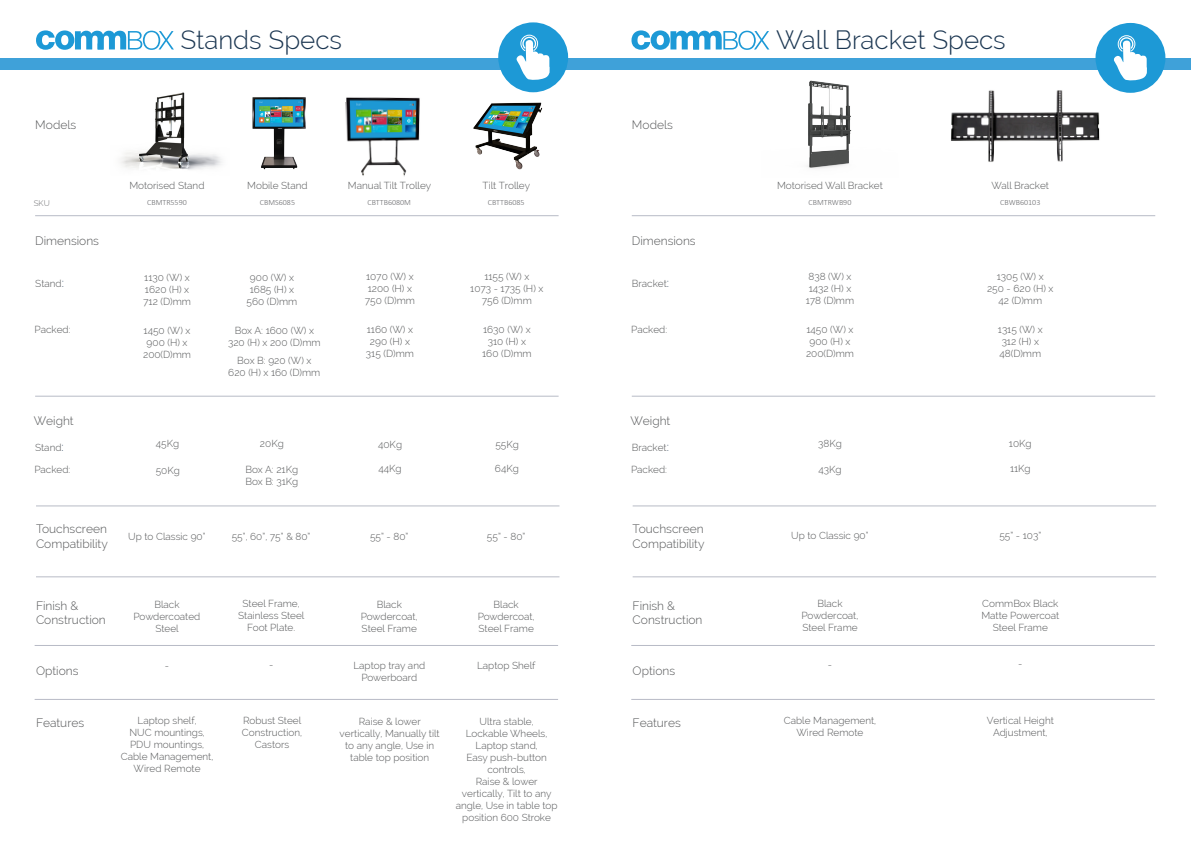
<style>
.page{position:relative;width:1191px;height:842px;background:#fff}
.page>*{position:absolute;margin:0;border:0;box-sizing:border-box;transform-origin:0 0}
.Normal_Para{font:300 26px "Raleway";color:#1c3752}
.Normal_Para-2{font:300 12px/14.4px "Raleway";color:#545557}
.Normal_Para-3{font:300 10px/12px "Raleway";color:#545557;text-align:center}
.Normal_Para-4{font:300 8px "Calibri";color:#6c6d70}
.Normal_Para-5{font:300 8px "Raleway";color:#6c6d70}
.s1{font-size:12px;color:#1c3752}
</style>
<div class="page">
<img style="left:120px;top:92px;width:102px;height:78px">
<svg style="left:36px;top:30px;width:138px;height:20px"></svg>
<hr style="left:35px;top:216px;width:523px;height:1px;background:#b8bbc6">
<hr style="left:35px;top:396px;width:523px;height:1px;background:#b8bbc6">
<hr style="left:36px;top:506px;width:523px;height:1px;background:#b8bbc6">
<hr style="left:36px;top:577px;width:523px;height:1px;background:#b8bbc6">
<hr style="left:35px;top:645px;width:523px;height:1px;background:#b8bbc6">
<hr style="left:35px;top:699px;width:523px;height:1px;background:#b8bbc6">
<img style="left:473px;top:102px;width:70px;height:68px">
<img style="left:252px;top:97px;width:54px;height:73px">
<div style="left:0;top:58px;width:1191px;height:12px;background:#3fa1d9"></div>
<div style="left:498px;top:22px;width:70px;height:70px;background:#1d99d6;border-radius:50%"></div>
<svg style="left:516px;top:34px;width:34px;height:46px"></svg>
<div style="left:1095px;top:23px;width:70px;height:70px;background:#1d99d6;border-radius:50%"></div>
<svg style="left:1114px;top:35px;width:33px;height:46px"></svg>
<svg style="left:631px;top:30px;width:138px;height:20px"></svg>
<hr style="left:632px;top:216px;width:523px;height:1px;background:#b8bbc6">
<hr style="left:632px;top:396px;width:523px;height:1px;background:#b8bbc6">
<hr style="left:632px;top:506px;width:524px;height:1px;background:#b8bbc6">
<hr style="left:632px;top:577px;width:524px;height:1px;background:#b8bbc6">
<hr style="left:631px;top:645px;width:523px;height:1px;background:#b8bbc6">
<hr style="left:631px;top:699px;width:523px;height:1px;background:#b8bbc6">
<img style="left:951px;top:72px;width:155px;height:90px">
<img style="left:807px;top:80px;width:45px;height:89px">
<img style="left:345px;top:97px;width:75px;height:80px">
<p class="Normal_Para" style="left:180px;top:25px;width:163px">Stands Specs</p>
<p class="Normal_Para" style="left:776px;top:25px;width:231px">Wall Bracket Specs</p>
<p class="Normal_Para-2" style="left:35px;top:117px;width:42px">Models</p>
<p class="Normal_Para-2" style="left:632px;top:117px;width:42px">Models</p>
<p class="Normal_Para-3" style="left:129px;top:179px;width:76px">Motorised Stand</p>
<p class="Normal_Para-3" style="left:247px;top:180px;width:62px">Mobile Stand</p>
<p class="Normal_Para-3" style="left:348px;top:180px;width:85px">Manual Tilt Trolley</p>
<p class="Normal_Para-3" style="left:482px;top:180px;width:49px">Tilt Trolley</p>
<p class="Normal_Para-5" style="left:34px;top:199px;width:18px">SKU</p>
<p class="Normal_Para-4" style="left:147px;top:197px;width:41px">CBMTR5590</p>
<p class="Normal_Para-4" style="left:260px;top:198px;width:37px">CBMS6085</p>
<p class="Normal_Para-4" style="left:488px;top:197px;width:38px">CBTTB6085</p>
<p class="Normal_Para-4" style="left:367px;top:197px;width:45px">CBTTB6080M</p>
<p class="Normal_Para-3" style="left:777px;top:180px;width:107px">Motorised Wall Bracket</p>
<p class="Normal_Para-3" style="left:991px;top:180px;width:59px">Wall Bracket</p>
<p class="Normal_Para-4" style="left:808px;top:198px;width:44px">CBMTRWB90</p>
<p class="Normal_Para-4" style="left:1000px;top:197px;width:42px">CBWB60103</p>
<p class="Normal_Para-2" style="left:35px;top:233px;width:65px">Dimensions</p>
<p class="Normal_Para-2" style="left:632px;top:233px;width:65px">Dimensions</p>
<p class="Normal_Para-3" style="left:35px;top:277px;width:30px">Stand<span class="s1">:</span></p>
<p class="Normal_Para-3" style="left:143px;top:271px;width:49px;text-align:left">1130 (W) x<br>1620 (H) x<br>712 (D)mm</p>
<p class="Normal_Para-3" style="left:247px;top:271px;width:52px">900 (W) x<br>1685 (H) x<br>560 (D)mm</p>
<p class="Normal_Para-3" style="left:470px;top:270px;width:75px">1155 (W) x<br>1073 - 1735 (H) x<br>756 (D)mm</p>
<p class="Normal_Para-3" style="left:365px;top:270px;width:51px;text-align:left">1070 (W) x<br>1200 (H) x<br>750 (D)mm</p>
<p class="Normal_Para-3" style="left:632px;top:277px;width:39px">Bracket<span class="s1">:</span></p>
<p class="Normal_Para-3" style="left:805px;top:270px;width:50px;text-align:left">838 (W) x<br>1432 (H) x<br>178 (D)mm</p>
<p class="Normal_Para-3" style="left:987px;top:270px;width:68px">1305 (W) x<br>250 - 620 (H) x<br>42 (D)mm</p>
<p class="Normal_Para-3" style="left:35px;top:324px;width:38px">Packed:</p>
<p class="Normal_Para-3" style="left:143px;top:324px;width:49px">1450 (W) x<br>900 (H) x<br>200(D)mm</p>
<p class="Normal_Para-3" style="left:228px;top:324px;width:94px">Box A: 1600 (W) x<br>320 (H) x 200 (D)mm</p>
<p class="Normal_Para-3" style="left:228px;top:354px;width:94px">Box B: 920 (W) x<br>620 (H) x 160 (D)mm</p>
<p class="Normal_Para-3" style="left:366px;top:324px;width:49px">1160 (W) x<br>290 (H) x<br>315 (D)mm</p>
<p class="Normal_Para-3" style="left:482px;top:324px;width:51px">1630 (W) x<br>310 (H) x<br>160 (D)mm</p>
<p class="Normal_Para-3" style="left:631px;top:324px;width:38px">Packed:</p>
<p class="Normal_Para-3" style="left:806px;top:324px;width:49px">1450 (W) x<br>900 (H) x<br>200(D)mm</p>
<p class="Normal_Para-3" style="left:998px;top:324px;width:46px;text-align:left">1315 (W) x<br>312 (H) x<br>48(D)mm</p>
<p class="Normal_Para-2" style="left:34px;top:413px;width:41px">Weight</p>
<p class="Normal_Para-3" style="left:35px;top:441px;width:30px">Stand<span class="s1">:</span></p>
<p class="Normal_Para-3" style="left:156px;top:438px;width:25px">45Kg</p>
<p class="Normal_Para-3" style="left:260px;top:438px;width:25px">20Kg</p>
<p class="Normal_Para-3" style="left:495px;top:438px;width:25px">55Kg</p>
<p class="Normal_Para-3" style="left:34px;top:463px;width:38px">Packed:</p>
<p class="Normal_Para-3" style="left:156px;top:464px;width:26px">50Kg</p>
<p class="Normal_Para-3" style="left:245px;top:463px;width:54px">Box A: 21Kg</p>
<p class="Normal_Para-3" style="left:245px;top:475px;width:54px">Box B: 31Kg</p>
<p class="Normal_Para-3" style="left:378px;top:438px;width:25px">40Kg</p>
<p class="Normal_Para-3" style="left:378px;top:463px;width:25px">44Kg</p>
<p class="Normal_Para-3" style="left:495px;top:463px;width:25px">64Kg</p>
<p class="Normal_Para-2" style="left:630px;top:413px;width:41px">Weight</p>
<p class="Normal_Para-3" style="left:632px;top:441px;width:39px">Bracket<span class="s1">:</span></p>
<p class="Normal_Para-3" style="left:631px;top:463px;width:38px">Packed:</p>
<p class="Normal_Para-3" style="left:818px;top:437px;width:25px">38Kg</p>
<p class="Normal_Para-3" style="left:1009px;top:437px;width:24px">10Kg</p>
<p class="Normal_Para-3" style="left:818px;top:464px;width:25px">43Kg</p>
<p class="Normal_Para-3" style="left:1010px;top:463px;width:22px">11Kg</p>
<p class="Normal_Para-2" style="left:36px;top:522px;width:73px">Touchscreen<br>Compatibility</p>
<p class="Normal_Para-3" style="left:128px;top:530px;width:79px">Up to Classic 90”</p>
<p class="Normal_Para-3" style="left:232px;top:530px;width:80px">55”, 60”, 75” &amp; 80”</p>
<p class="Normal_Para-3" style="left:487px;top:530px;width:40px">55” - 80”</p>
<p class="Normal_Para-3" style="left:370px;top:530px;width:40px">55” - 80”</p>
<p class="Normal_Para-2" style="left:632px;top:522px;width:73px">Touchscreen<br>Compatibility</p>
<p class="Normal_Para-3" style="left:791px;top:530px;width:79px">Up to Classic 90”</p>
<p class="Normal_Para-3" style="left:999px;top:530px;width:43px">55” - 103”</p>
<p class="Normal_Para-2" style="left:36px;top:598px;width:71px">Finish &amp;<br>Construction</p>
<p class="Normal_Para-3" style="left:133px;top:598px;width:68px">Black<br>Powdercoated<br>Steel</p>
<p class="Normal_Para-3" style="left:238px;top:598px;width:68px">Steel Frame,<br>Stainless Steel<br>Foot Plate.</p>
<p class="Normal_Para-3" style="left:478px;top:598px;width:58px">Black<br>Powdercoat,</p>
<p class="Normal_Para-3" style="left:361px;top:598px;width:58px">Black<br>Powdercoat,</p>
<p class="Normal_Para-3" style="left:362px;top:622px;width:57px">Steel Frame</p>
<p class="Normal_Para-3" style="left:353px;top:659px;width:73px">Laptop tray and<br>Powerboard</p>
<p class="Normal_Para-3" style="left:340px;top:715px;width:102px">Raise &amp; lower vertically, Manually tilt to any angle, Use in table top position</p>
<p class="Normal_Para-3" style="left:478px;top:622px;width:57px">Steel Frame</p>
<p class="Normal_Para-3" style="left:269px;top:658px;width:6px">-</p>
<p class="Normal_Para-3" style="left:477px;top:659px;width:60px">Laptop Shelf</p>
<p class="Normal_Para-2" style="left:36px;top:663px;width:44px">Options</p>
<p class="Normal_Para-2" style="left:36px;top:715px;width:50px">Features</p>
<p class="Normal_Para-3" style="left:121px;top:715px;width:94px">Laptop shelf,<br>NUC mountings,<br>PDU mountings,<br>Cable Management,<br>Wired Remote</p>
<p class="Normal_Para-3" style="left:242px;top:715px;width:62px;text-align:left">Robust Steel<br>Construction,</p>
<p class="Normal_Para-3" style="left:479px;top:715px;width:56px">Ultra stable,</p>
<p class="Normal_Para-3" style="left:466px;top:727px;width:83px">Lockable Wheels,</p>
<p class="Normal_Para-3" style="left:475px;top:739px;width:64px">Laptop stand,</p>
<p class="Normal_Para-3" style="left:466px;top:751px;width:82px">Easy push-button controls,</p>
<p class="Normal_Para-3" style="left:455px;top:775px;width:103px">Raise &amp; lower vertically, Tilt to any angle, Use in table top position 600 Stroke</p>
<p class="Normal_Para-3" style="left:255px;top:739px;width:36px">Castors</p>
<p class="Normal_Para-2" style="left:632px;top:598px;width:71px">Finish &amp;<br>Construction</p>
<p class="Normal_Para-2" style="left:632px;top:663px;width:44px">Options</p>
<p class="Normal_Para-2" style="left:632px;top:715px;width:50px">Features</p>
<p class="Normal_Para-3" style="left:801px;top:598px;width:58px">Black<br>Powdercoat,</p>
<p class="Normal_Para-3" style="left:802px;top:622px;width:57px">Steel Frame</p>
<p class="Normal_Para-3" style="left:828px;top:658px;width:6px">-</p>
<p class="Normal_Para-3" style="left:981px;top:597px;width:79px;text-align:left">CommBox Black<br>Matte Powercoat</p>
<p class="Normal_Para-3" style="left:992px;top:621px;width:57px">Steel Frame</p>
<p class="Normal_Para-3" style="left:1018px;top:658px;width:6px">-</p>
<p class="Normal_Para-3" style="left:783px;top:714px;width:94px">Cable Management,<br>Wired Remote</p>
<p class="Normal_Para-3" style="left:986px;top:714px;width:69px">Vertical Height<br>Adjustment,</p>
</div>
